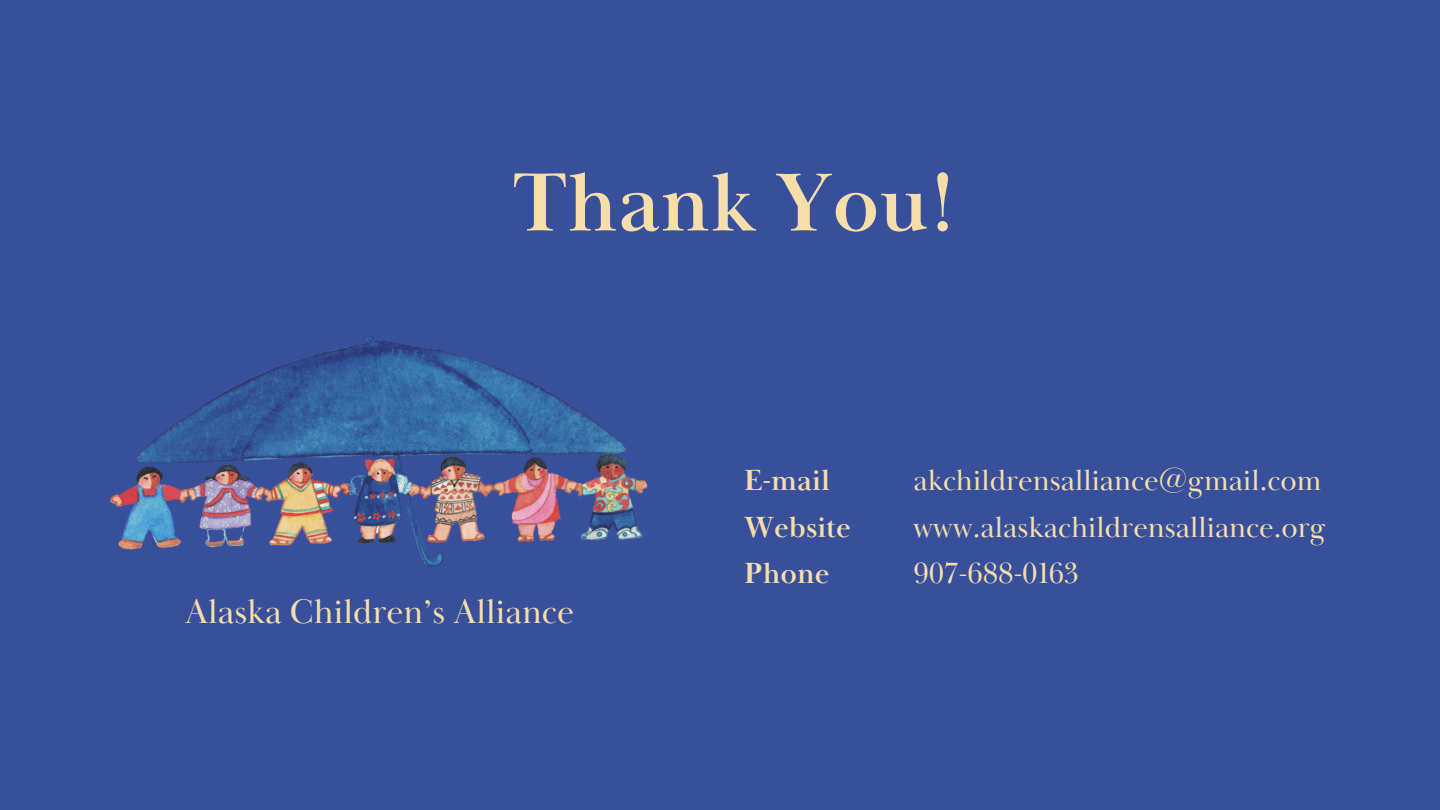
<style>
.page{position:relative;width:1440px;height:810px;background:#384f9b}
.page>*{position:absolute;margin:0;border:0;box-sizing:border-box;transform-origin:0 0}
.t1{font:700 85px "Baskerville Display PT";color:#f6deaa}
.t2{font:35px "Baskerville Display PT";color:#f6deaa}
.t3{font:30px "Baskerville Display PT";color:#f6deaa}
.t4{font:700 30px "Baskerville Display PT";color:#f6deaa}
</style>
<div class="page">
<img style="left:110px;top:335px;width:538px;height:233px">
<p class="t1" style="left:512px;top:151px;width:446px">Thank You!</p>
<h3 class="t2" style="left:185px;top:591px;width:390px">Alaska Children’s Alliance</h3>
<h1 class="t4" style="left:744px;top:462px;width:87px">E-mail</h1>
<p class="t3" style="left:913px;top:462px;width:410px">akchildrensalliance@gmail.com</p>
<h2 class="t4" style="left:744px;top:509px;width:108px">Website</h2>
<h3 class="t3" style="left:913px;top:509px;width:414px">www.alaskachildrensalliance.org</h3>
<p class="t4" style="left:744px;top:555px;width:87px">Phone</p>
<h3 class="t3" style="left:913px;top:555px;width:167px">907-688-0163</h3>
</div>
